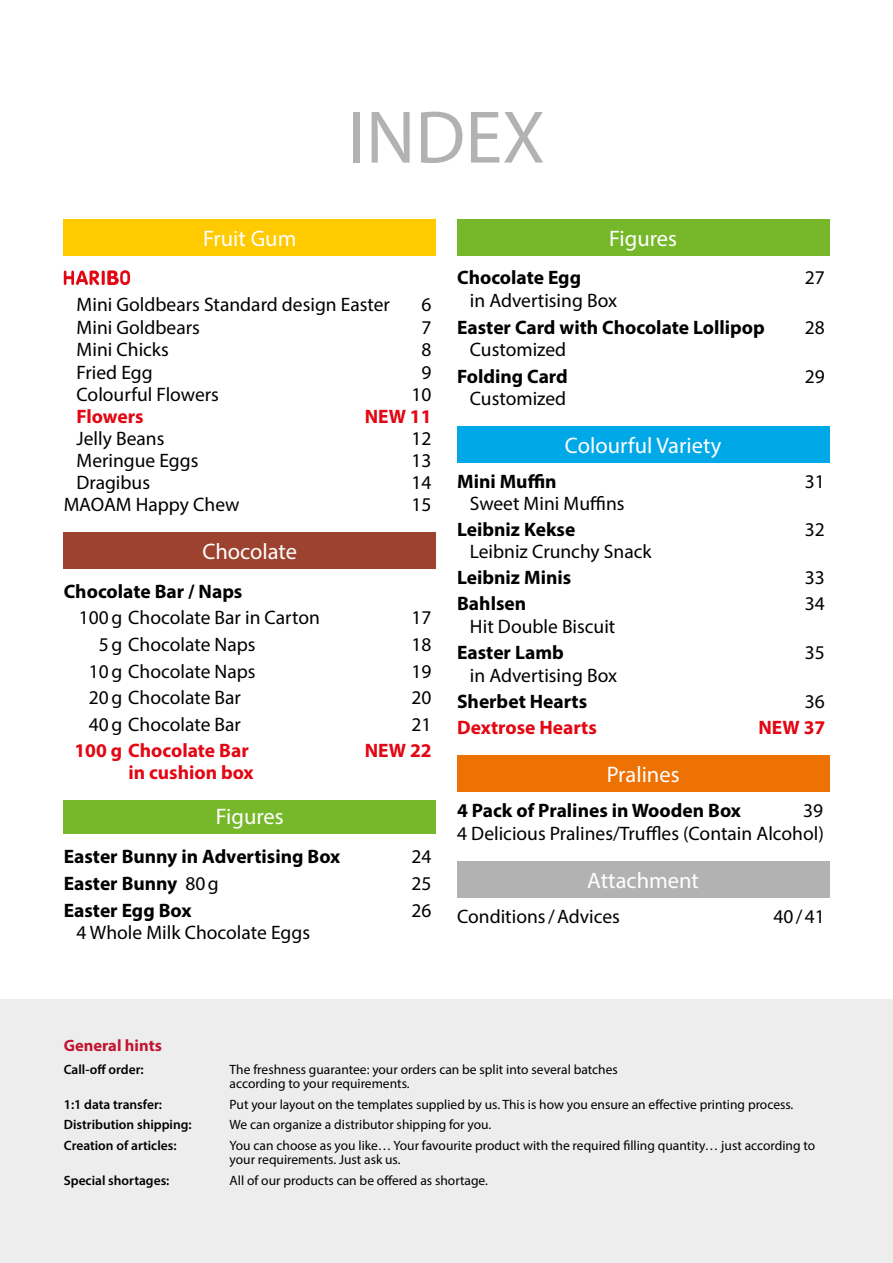
<style>
.page{position:relative;width:893px;height:1263px;background:#fff}
.page>*{position:absolute;margin:0;border:0;box-sizing:border-box;transform-origin:0 0}
.t1{font:75px "Myriad Pro";color:#b3b2b2}
.t2{font:22.5px "Myriad Pro";color:#fff}
.t3{font:19.5px/22.5px "Myriad Pro";color:#000;text-align:right}
.t4{font:700 19.5px "Myriad Pro";color:#000}
.t5{font:700 19.5px "Myriad Pro";color:#e30613}
.t6{font:700 16.5px "Myriad Pro";color:#c21632}
.t7{font:13.5px/14.2px "Myriad Pro";color:#000}
.t8{font:600 13.5px "Myriad Pro";color:#000}
.s1{font-weight:400}
</style>
<div class="page">
<div style="left:0;top:999px;width:893px;height:264px;background:#ededed"></div>
<div style="left:64px;top:219px;width:372px;height:36px;background:#ffca00"></div>
<div style="left:64px;top:533px;width:372px;height:36px;background:#9e4230"></div>
<div style="left:64px;top:800px;width:372px;height:34px;background:#76b82a"></div>
<svg style="left:64px;top:270px;width:66px;height:15px"></svg>
<div style="left:457px;top:219px;width:372px;height:36px;background:#76b82a"></div>
<div style="left:457px;top:427px;width:372px;height:36px;background:#00a8e7"></div>
<div style="left:457px;top:755px;width:372px;height:37px;background:#ee7203"></div>
<div style="left:457px;top:861px;width:372px;height:36px;background:#b3b2b2"></div>
<p class="t2" style="left:203px;top:224px;width:95px">Fruit Gum</p>
<h1 class="t1" style="left:348px;top:91px;width:198px">INDEX</h1>
<p class="t2" style="left:609px;top:224px;width:69px">Figures</p>
<p class="t3" style="left:77px;top:293px;width:315px">Mini Goldbears Standard design Easter</p>
<p class="t3" style="left:422px;top:293px;width:12px">6</p>
<p class="t3" style="left:77px;top:315px;width:125px">Mini Goldbears</p>
<p class="t3" style="left:422px;top:315px;width:12px">7</p>
<p class="t3" style="left:77px;top:338px;width:94px">Mini Chicks</p>
<p class="t3" style="left:422px;top:338px;width:12px">8</p>
<p class="t3" style="left:77px;top:360px;width:78px">Fried Egg</p>
<p class="t3" style="left:422px;top:360px;width:12px">9</p>
<p class="t3" style="left:77px;top:383px;width:144px">Colourful Flowers</p>
<p class="t3" style="left:412px;top:383px;width:22px">10</p>
<p class="t5" style="left:77px;top:404px;width:69px">Flowers</p>
<p class="t5" style="left:365px;top:404px;width:68px">NEW 11</p>
<p class="t3" style="left:77px;top:426px;width:89px">Jelly Beans</p>
<p class="t3" style="left:412px;top:426px;width:22px">12</p>
<p class="t3" style="left:77px;top:449px;width:123px">Meringue Eggs</p>
<p class="t3" style="left:412px;top:449px;width:22px">13</p>
<p class="t3" style="left:77px;top:471px;width:75px">Dragibus</p>
<p class="t3" style="left:412px;top:471px;width:22px">14</p>
<p class="t3" style="left:64px;top:493px;width:177px">MAOAM Happy Chew</p>
<p class="t3" style="left:412px;top:493px;width:22px">15</p>
<p class="t2" style="left:202px;top:538px;width:96px">Chocolate</p>
<p class="t4" style="left:64px;top:579px;width:180px">Chocolate Bar / Naps</p>
<p class="t3" style="left:79px;top:606px;width:242px">100g Chocolate Bar in Carton</p>
<p class="t3" style="left:412px;top:606px;width:22px">17</p>
<p class="t3" style="left:99px;top:633px;width:158px">5g Chocolate Naps</p>
<p class="t3" style="left:412px;top:633px;width:22px">18</p>
<p class="t3" style="left:89px;top:659px;width:168px">10g Chocolate Naps</p>
<p class="t3" style="left:412px;top:659px;width:22px">19</p>
<p class="t3" style="left:89px;top:686px;width:154px">20g Chocolate Bar</p>
<p class="t3" style="left:412px;top:686px;width:22px">20</p>
<p class="t3" style="left:89px;top:713px;width:154px">40g Chocolate Bar</p>
<p class="t3" style="left:412px;top:713px;width:22px">21</p>
<p class="t5" style="left:74px;top:738px;width:176px">100 g Chocolate Bar</p>
<p class="t5" style="left:365px;top:738px;width:68px">NEW 22</p>
<p class="t5" style="left:128px;top:760px;width:127px">in cushion box</p>
<p class="t2" style="left:216px;top:802px;width:69px">Figures</p>
<p class="t4" style="left:64px;top:844px;width:278px">Easter Bunny in Advertising Box</p>
<p class="t3" style="left:412px;top:845px;width:22px">24</p>
<p class="t4" style="left:64px;top:871px;width:156px">Easter Bunny <span class="s1">80g</span></p>
<p class="t3" style="left:412px;top:872px;width:22px">25</p>
<p class="t4" style="left:64px;top:898px;width:129px">Easter Egg Box</p>
<p class="t3" style="left:412px;top:899px;width:22px">26</p>
<p class="t3" style="left:77px;top:921px;width:235px">4 Whole Milk Chocolate Eggs</p>
<p class="t4" style="left:457px;top:265px;width:126px">Chocolate Egg</p>
<p class="t3" style="left:805px;top:266px;width:22px">27</p>
<p class="t3" style="left:470px;top:289px;width:149px">in Advertising Box</p>
<p class="t4" style="left:457px;top:314px;width:309px">Easter Card with Chocolate Lollipop</p>
<p class="t3" style="left:805px;top:315px;width:22px">28</p>
<p class="t3" style="left:470px;top:338px;width:98px">Customized</p>
<p class="t4" style="left:457px;top:364px;width:112px">Folding Card</p>
<p class="t3" style="left:805px;top:365px;width:22px">29</p>
<p class="t3" style="left:470px;top:387px;width:98px">Customized</p>
<p class="t2" style="left:565px;top:432px;width:158px">Colourful Variety</p>
<p class="t4" style="left:457px;top:469px;width:101px">Mini Muffin</p>
<p class="t3" style="left:805px;top:470px;width:22px">31</p>
<p class="t3" style="left:470px;top:492px;width:156px">Sweet Mini Muffins</p>
<p class="t4" style="left:457px;top:517px;width:120px">Leibniz Kekse</p>
<p class="t3" style="left:805px;top:518px;width:22px">32</p>
<p class="t3" style="left:470px;top:540px;width:183px">Leibniz Crunchy Snack</p>
<p class="t4" style="left:457px;top:565px;width:116px">Leibniz Minis</p>
<p class="t3" style="left:805px;top:566px;width:22px">33</p>
<p class="t4" style="left:457px;top:591px;width:71px">Bahlsen</p>
<p class="t3" style="left:805px;top:592px;width:22px">34</p>
<p class="t3" style="left:470px;top:614px;width:147px">Hit Double Biscuit</p>
<p class="t4" style="left:457px;top:640px;width:108px">Easter Lamb</p>
<p class="t3" style="left:805px;top:641px;width:22px">35</p>
<p class="t3" style="left:470px;top:664px;width:149px">in Advertising Box</p>
<p class="t4" style="left:457px;top:689px;width:132px">Sherbet Hearts</p>
<p class="t3" style="left:805px;top:690px;width:22px">36</p>
<p class="t5" style="left:457px;top:715px;width:141px">Dextrose Hearts</p>
<p class="t5" style="left:758px;top:715px;width:68px">NEW 37</p>
<p class="t2" style="left:607px;top:760px;width:74px">Pralines</p>
<p class="t4" style="left:457px;top:798px;width:285px">4 Pack of Pralines in Wooden Box</p>
<p class="t3" style="left:457px;top:799px;width:368px">39<br>4 Delicious Pralines/Truffles (Contain Alcohol)</p>
<p class="t2" style="left:587px;top:866px;width:113px">Attachment</p>
<p class="t3" style="left:457px;top:905px;width:164px">Conditions/Advices</p>
<p class="t3" style="left:773px;top:905px;width:53px">40/41</p>
<p class="t6" style="left:64px;top:1034px;width:100px">General hints</p>
<p class="t8" style="left:64px;top:1061px;width:81px">Call-off order:</p>
<p class="t7" style="left:230px;top:1062px;width:390px">The freshness guarantee: your orders can be split into several batches according to your requirements.</p>
<p class="t8" style="left:64px;top:1096px;width:100px">1:1 data transfer:</p>
<p class="t7" style="left:230px;top:1097px;width:565px">Put your layout on the templates supplied by us. This is how you ensure an effective printing process.</p>
<p class="t8" style="left:64px;top:1116px;width:129px">Distribution shipping:</p>
<p class="t7" style="left:230px;top:1117px;width:263px">We can organize a distributor shipping for you.</p>
<p class="t8" style="left:64px;top:1137px;width:114px">Creation of articles:</p>
<p class="t7" style="left:230px;top:1138px;width:587px">You can choose as you like… Your favourite product with the required filling quantity… just according to your requirements. Just ask us.</p>
<p class="t8" style="left:64px;top:1172px;width:107px">Special shortages:</p>
<p class="t7" style="left:230px;top:1173px;width:260px">All of our products can be offered as shortage.</p>
</div>
